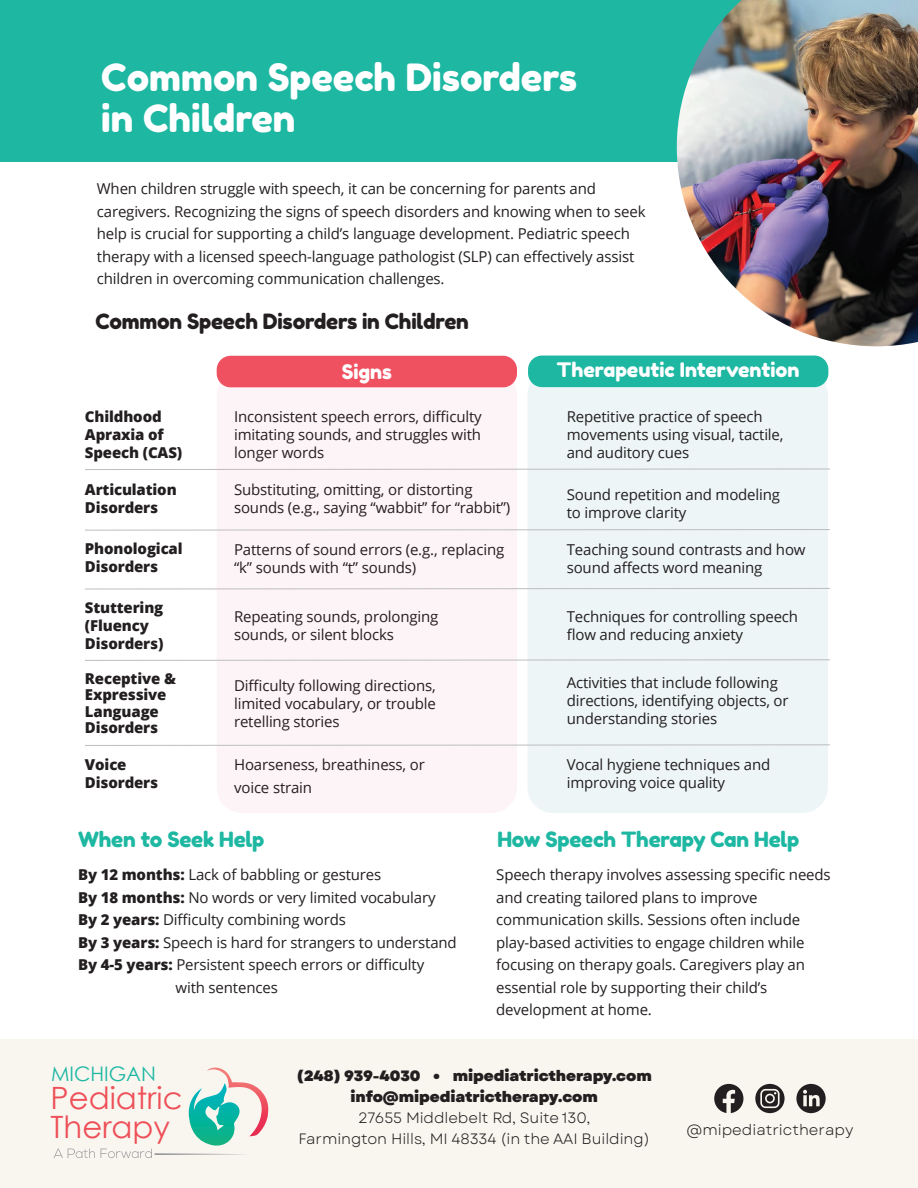
<style>
.page{position:relative;width:918px;height:1188px;background:#fff}
.page>*{position:absolute;margin:0;border:0;box-sizing:border-box;transform-origin:0 0}
.t1{font:37.5px/40.5px "Fredoka One";color:#fff}
.t2{font:30.75px/28.8px "Century Gothic";color:#ee4f58}
.t3{font:21px "Fredoka One";letter-spacing:-.01em;color:#1db7a2}
.t4{font:21px "Fredoka One";letter-spacing:-.01em;color:#231f20}
.t5{font:20.1px "Century Gothic";color:#1db7a2}
.t6{font:19.95px "Fredoka One";color:#fff}
.t7{font:15px/18px "Open Sans";letter-spacing:-.01em;color:#231f20}
.t8{font:800 15px/18px "Open Sans";letter-spacing:-.01em;color:#231f20}
.t9{font:15px/21px "Garet";letter-spacing:-.005em;color:#231f20;text-align:center}
.t10{font:800 15px/21px "Garet";letter-spacing:-.005em;color:#231f20;text-align:center}
.s1{font-weight:800}
</style>
<div class="page">
<div style="left:0;top:0;width:918px;height:162px;background:#1db7a2"></div>
<div style="left:217px;top:370px;width:300px;height:443px;background:#fdf4f7;border-radius:26px"></div>
<div style="left:528px;top:370px;width:300px;height:443px;background:#edf5f6;border-radius:26px"></div>
<div style="left:528px;top:356px;width:300px;height:31px;background:#1db7a2;border-radius:14px"></div>
<div style="left:217px;top:356px;width:300px;height:31px;background:#ef5161;border-radius:14px"></div>
<svg style="left:85px;top:468px;width:745px;height:2px"></svg>
<svg style="left:85px;top:529px;width:745px;height:2px"></svg>
<svg style="left:85px;top:588px;width:745px;height:2px"></svg>
<svg style="left:85px;top:659px;width:745px;height:2px"></svg>
<svg style="left:85px;top:744px;width:745px;height:2px"></svg>
<div style="left:0;top:1039px;width:918px;height:149px;background:#f9f6f0"></div>
<svg style="left:755px;top:1084px;width:30px;height:29px"></svg>
<svg style="left:714px;top:1084px;width:29px;height:29px"></svg>
<svg style="left:796px;top:1084px;width:30px;height:29px"></svg>
<svg style="left:54px;top:1149px;width:41px;height:9px"></svg>
<svg style="left:101px;top:1068px;width:167px;height:90px"></svg>
<img style="left:677px;top:0;width:241px;height:346px">
<h1 class="t1" style="left:101px;top:57px;width:477px">Common Speech Disorders in Children</h1>
<p class="t7" style="left:97px;top:177px;width:550px;line-height:22.5px">When children struggle with speech, it can be concerning for parents and caregivers. Recognizing the signs of speech disorders and knowing when to seek help is crucial for supporting a child’s language development. Pediatric speech therapy with a licensed speech-language pathologist (SLP) can effectively assist children in overcoming communication challenges.</p>
<h3 class="t4" style="left:95px;top:308px;width:375px">Common Speech Disorders in Children</h3>
<h3 class="t6" style="left:342px;top:359px;width:52px">Signs</h3>
<h3 class="t6" style="left:557px;top:357px;width:244px">Therapeutic Intervention</h3>
<p class="t7" style="left:234px;top:407px;width:249px;text-align:justify">Inconsistent speech errors, difficulty imitating sounds, and struggles with longer words</p>
<p class="t7" style="left:234px;top:480px;width:278px">Substituting, omitting, or distorting sounds (e.g., saying “wabbit” for “rabbit”)</p>
<p class="t8" style="left:85px;top:407px;width:99px">Childhood<br>Apraxia of<br>Speech (CAS)</p>
<p class="t7" style="left:567px;top:407px;width:218px">Repetitive practice of speech movements using visual, tactile, and auditory cues</p>
<p class="t8" style="left:85px;top:480px;width:93px">Articulation<br>Disorders</p>
<p class="t8" style="left:85px;top:539px;width:99px">Phonological<br>Disorders</p>
<p class="t8" style="left:85px;top:598px;width:80px">Stuttering (Fluency<br>Disorders)</p>
<p class="t8" style="left:85px;top:670px;width:93px;line-height:16.5px">Receptive &amp;<br>Expressive<br>Language<br>Disorders</p>
<p class="t8" style="left:85px;top:755px;width:75px">Voice<br>Disorders</p>
<p class="t7" style="left:234px;top:753px;width:192px;line-height:22.5px">Hoarseness, breathiness, or voice strain</p>
<p class="t7" style="left:567px;top:755px;width:205px">Vocal hygiene techniques and improving voice quality</p>
<h3 class="t3" style="left:78px;top:827px;width:188px">When to Seek Help</h3>
<p class="t7" style="left:78px;top:866px;width:305px"><span class="s1">By 12 months:</span> Lack of babbling or gestures</p>
<p class="t7" style="left:78px;top:888px;width:359px"><span class="s1">By 18 months:</span> No words or very limited vocabulary</p>
<p class="t7" style="left:78px;top:911px;width:269px"><span class="s1">By 2 years:</span> Difficulty combining words</p>
<p class="t7" style="left:78px;top:933px;width:380px"><span class="s1">By 3 years:</span> Speech is hard for strangers to understand</p>
<p class="t7" style="left:78px;top:956px;width:348px"><span class="s1">By 4-5 years:</span> Persistent speech errors or difficulty</p>
<p class="t7" style="left:176px;top:978px;width:104px">with sentences</p>
<p class="t7" style="left:567px;top:485px;width:215px">Sound repetition and modeling to improve clarity</p>
<p class="t7" style="left:567px;top:540px;width:240px">Teaching sound contrasts and how sound affects word meaning</p>
<p class="t7" style="left:567px;top:607px;width:233px">Techniques for controlling speech flow and reducing anxiety</p>
<p class="t7" style="left:567px;top:674px;width:223px">Activities that include following directions, identifying objects, or understanding stories</p>
<p class="t7" style="left:234px;top:540px;width:272px">Patterns of sound errors (e.g., replacing “k” sounds with “t” sounds)</p>
<p class="t7" style="left:234px;top:607px;width:206px">Repeating sounds, prolonging sounds, or silent blocks</p>
<p class="t7" style="left:234px;top:677px;width:203px;text-align:justify">Difficulty following directions, limited vocabulary, or trouble retelling stories</p>
<h3 class="t3" style="left:497px;top:827px;width:304px">How Speech Therapy Can Help</h3>
<p class="t7" style="left:496px;top:863px;width:336px;line-height:22.5px">Speech therapy involves assessing specific needs and creating tailored plans to improve communication skills. Sessions often include play-based activities to engage children while focusing on therapy goals. Caregivers play an essential role by supporting their child’s development at home.</p>
<h3 class="t5" style="left:51px;top:1061px;width:106px">MICHIGAN</h3>
<h2 class="t2" style="left:51px;top:1083px;width:134px">Pediatric<br>Therapy</h2>
<p class="t10" style="left:297px;top:1066px;width:357px">(248) 939-4030 • mipediatrictherapy.com info@mipediatrictherapy.com</p>
<p class="t9" style="left:299px;top:1108px;width:353px">27655 Middlebelt Rd, Suite 130,<br>Farmington Hills, MI 48334 (in the AAI Building)</p>
<p class="t9" style="left:687px;top:1120px;width:168px">@mipediatrictherapy</p>
</div>
